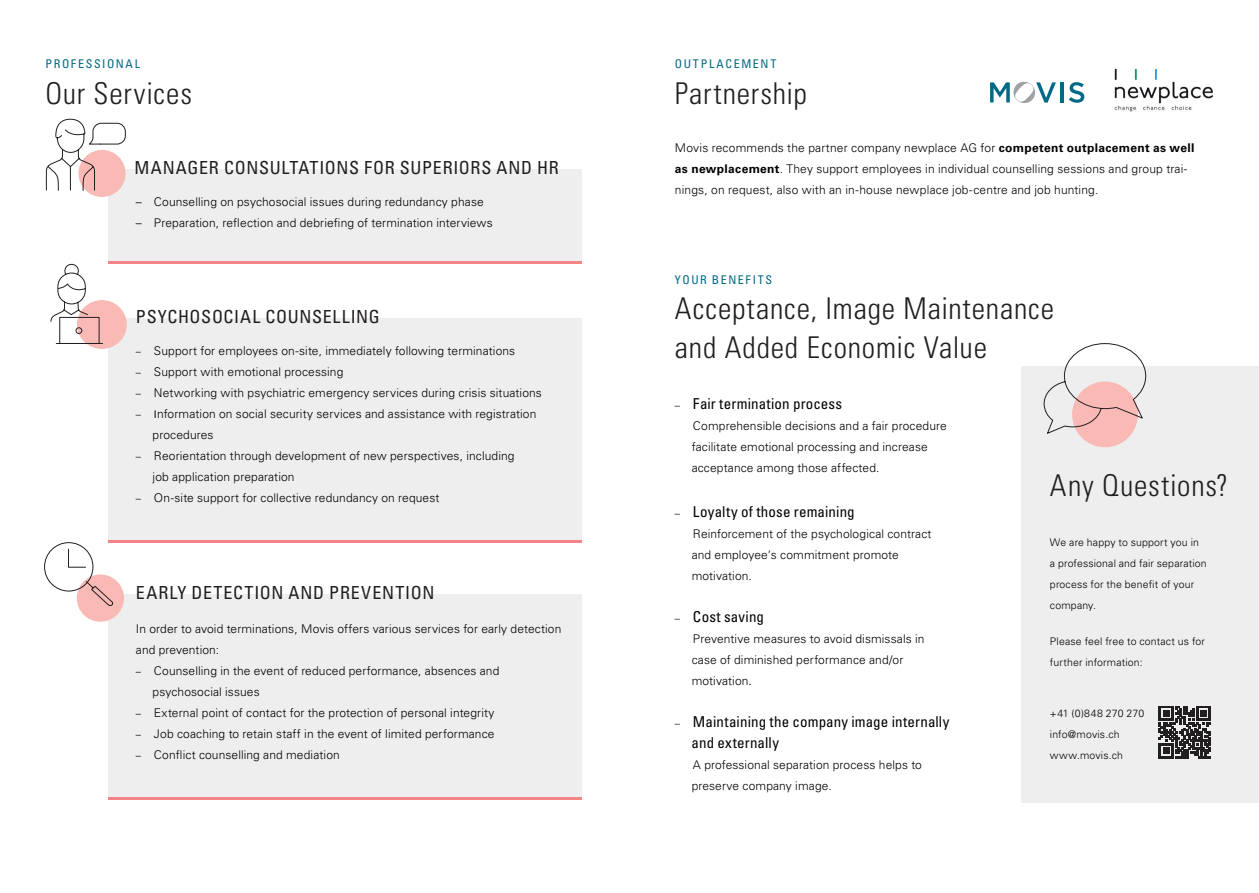
<style>
.page{position:relative;width:1259px;height:893px;background:#fff}
.page>*{position:absolute;margin:0;border:0;box-sizing:border-box;transform-origin:0 0}
.t1{font:300 condensed 30px/39px "Univers LT Std";letter-spacing:.025em;color:#231f20}
.t2{font:condensed 18px "Univers LT Std";letter-spacing:.04em;color:#231f20}
.t3{font:condensed 15px/21px "Univers LT Std";letter-spacing:.01em;color:#000}
.t4{font:300 12px/21px "Univers LT Std";letter-spacing:.01em;color:#000}
.t5{font:condensed 12px "Univers LT Std";letter-spacing:.135em;color:#006a86}
.t6{font:300 10.5px/21px "Univers LT Std";letter-spacing:.015em;color:#000}
.s1{font-weight:400;font-stretch:condensed;font-size:10.5px}
.s2{font-size:10.5px}
.s3{font-weight:700}
.s4{font-weight:400;font-stretch:condensed}
</style>
<div class="page">
<div style="left:108px;top:169px;width:473px;height:94px;background:#eeeeef"></div>
<div style="left:78px;top:150px;width:48px;height:47px;background:#f9b9b4;border-radius:50%"></div>
<svg style="left:46px;top:118px;width:80px;height:73px"></svg>
<div style="left:108px;top:318px;width:473px;height:224px;background:#eeeeef"></div>
<div style="left:108px;top:594px;width:473px;height:205px;background:#eeeeef"></div>
<div style="left:77px;top:300px;width:50px;height:49px;background:#f9b9b4;border-radius:50%"></div>
<svg style="left:50px;top:263px;width:53px;height:81px"></svg>
<hr style="left:108px;top:262px;width:473px;height:2px;background:#f38587">
<hr style="left:1060px;top:82px;width:3px;height:20px;background:#006a86">
<svg style="left:1069px;top:82px;width:15px;height:21px"></svg>
<svg style="left:990px;top:82px;width:66px;height:21px"></svg>
<hr style="left:108px;top:540px;width:473px;height:2px;background:#f38587">
<hr style="left:108px;top:797px;width:473px;height:2px;background:#f38587">
<div style="left:77px;top:574px;width:47px;height:48px;background:#f9b9b4;border-radius:50%"></div>
<div style="left:44px;top:542px;width:49px;height:49px;border:1px solid #231f20;border-radius:50%"></div>
<svg style="left:68px;top:548px;width:46px;height:59px"></svg>
<div style="left:1021px;top:366px;width:238px;height:437px;background:#eeeeef"></div>
<div style="left:1072px;top:382px;width:66px;height:65px;background:#f9b9b4;border-radius:50%"></div>
<svg style="left:1043px;top:343px;width:103px;height:91px"></svg>
<svg style="left:1158px;top:706px;width:53px;height:52px"></svg>
<img style="left:1114px;top:68px;width:99px;height:44px">
<p class="t5" style="left:45px;top:57px;width:96px">PROFESSIONAL</p>
<h1 class="t1" style="left:45px;top:74px;width:148px">Our Services</h1>
<h2 class="t2" style="left:135px;top:156px;width:425px">MANAGER CONSULTATIONS FOR SUPERIORS AND HR</h2>
<p class="t4" style="left:136px;top:191px;width:349px">– Counselling on psychosocial issues during redundancy phase</p>
<p class="t4" style="left:136px;top:212px;width:358px">– Preparation, reflection and debriefing of termination interviews</p>
<h2 class="t2" style="left:136px;top:305px;width:245px">PSYCHOSOCIAL COUNSELLING</h2>
<p class="t4" style="left:136px;top:340px;width:381px"><span class="s1">–</span> Support for employees on-site, immediately following terminations</p>
<p class="t4" style="left:136px;top:361px;width:209px"><span class="s1">–</span> Support with emotional processing</p>
<p class="t4" style="left:136px;top:382px;width:407px"><span class="s1">–</span> Networking with psychiatric emergency services during crisis situations</p>
<p class="t4" style="left:153px;top:403px;width:385px;text-indent:-17px"><span class="s1">– I</span>nformation on social security services and assistance with registration procedures</p>
<p class="t4" style="left:153px;top:445px;width:363px;text-indent:-17px"><span class="s1">–</span> Reorientation through development of new perspectives, including job application preparation</p>
<p class="t4" style="left:136px;top:487px;width:305px"><span class="s1">–</span> On-site support for collective redundancy on request</p>
<h2 class="t2" style="left:136px;top:581px;width:300px">EARLY DETECTION AND PREVENTION</h2>
<p class="t4" style="left:136px;top:619px;width:427px">In order to avoid terminations, Movis offers various services for early detection and prevention:</p>
<p class="t4" style="left:153px;top:661px;width:348px;text-indent:-17px"><span class="s2">–</span> Counselling in the event of reduced performance, absences and psychosocial issues</p>
<p class="t4" style="left:136px;top:703px;width:360px"><span class="s2">–</span> External point of contact for the protection of personal integrity</p>
<p class="t4" style="left:136px;top:724px;width:360px"><span class="s2">–</span> Job coaching to retain staff in the event of limited performance</p>
<p class="t4" style="left:136px;top:745px;width:205px"><span class="s2">–</span> Conflict counselling and mediation</p>
<p class="t5" style="left:675px;top:56px;width:103px">OUTPLACEMENT</p>
<h1 class="t1" style="left:675px;top:73px;width:133px">Partnership</h1>
<p class="t4" style="left:675px;top:138px;width:521px">Movis recommends the partner company newplace AG for <span class="s3">competent outplacement as well as newplacement</span>. They support employees in individual counselling sessions and group trai&shy;nings, on request, also with an in-house newplace job-centre and job hunting.</p>
<p class="t5" style="left:675px;top:272px;width:99px">YOUR BENEFITS</p>
<h1 class="t1" style="left:675px;top:289px;width:381px">Acceptance, Image Maintenance and Added Economic Value</h1>
<p class="t3" style="left:675px;top:393px;width:169px"><span class="s2">–</span> Fair termination process</p>
<p class="t4" style="left:691px;top:415px;width:256px">Comprehensible decisions and a fair procedure facilitate emotional processing and increase acceptance among those affected.</p>
<p class="t3" style="left:675px;top:501px;width:181px"><span class="s2">–</span> Loyalty of those remaining</p>
<p class="t4" style="left:691px;top:523px;width:241px">Reinforcement of the psychological contract and employee‘s commitment promote motivation.</p>
<p class="t3" style="left:675px;top:606px;width:91px"><span class="s2">–</span> Cost saving</p>
<p class="t4" style="left:691px;top:628px;width:234px">Preventive measures to avoid dismissals in case of diminished performance and/or motivation<span class="s4">.</span></p>
<p class="t3" style="left:691px;top:711px;width:259px;text-indent:-17px"><span class="s2">–</span> Maintaining the company image internally and externally</p>
<p class="t4" style="left:691px;top:754px;width:232px">A professional separation process helps to preserve company image.</p>
<h1 class="t1" style="left:1050px;top:465px;width:180px">Any Questions?</h1>
<p class="t6" style="left:1050px;top:532px;width:158px">We are happy to support you in a professional and fair separation process for the benefit of your company.</p>
<p class="t6" style="left:1050px;top:631px;width:156px">Please feel free to contact us for further information:</p>
<p class="t6" style="left:1050px;top:703px;width:96px">+41 (0)848 270 270 info@movis.ch www.movis.ch</p>
</div>
